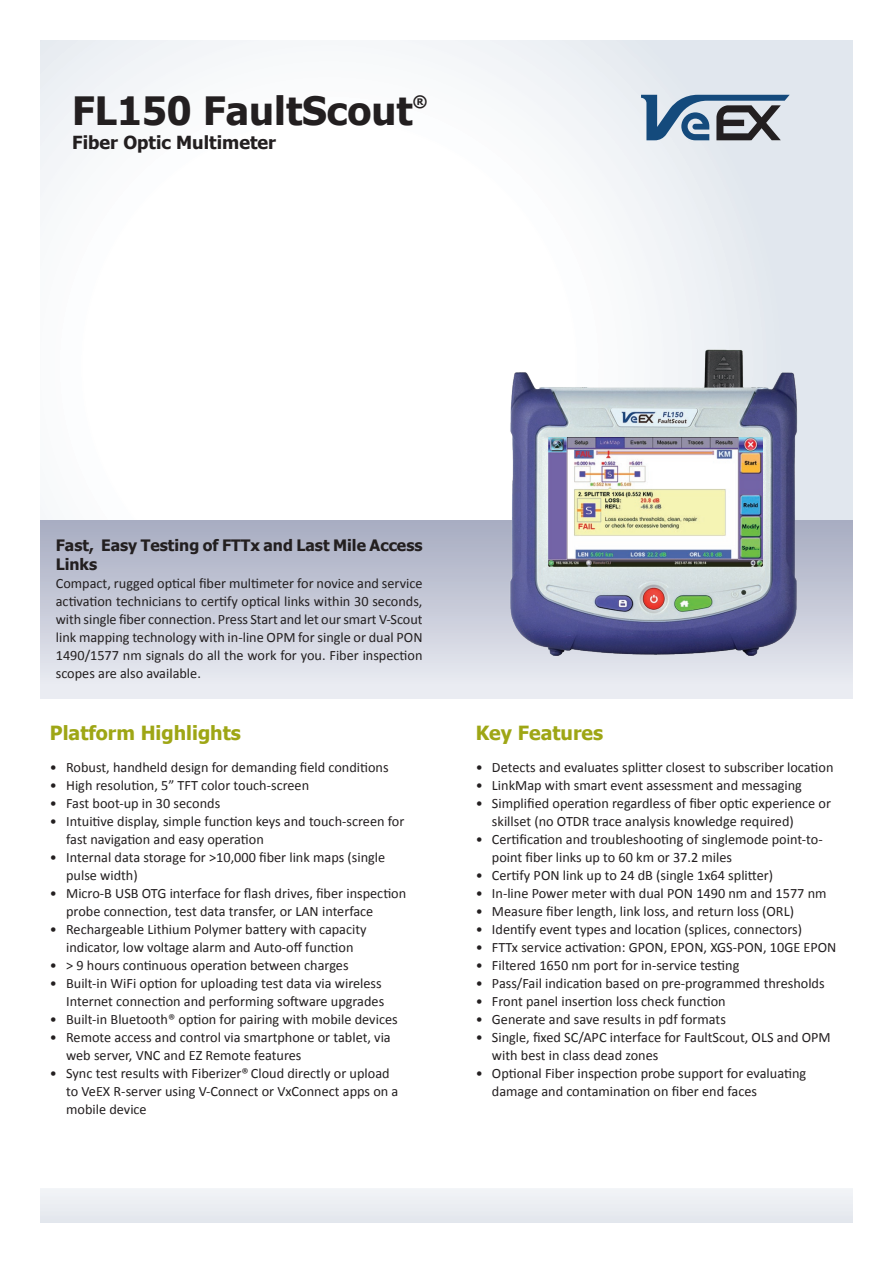
<style>
.page{position:relative;width:893px;height:1263px;background:#fff}
.page>*{position:absolute;margin:0;border:0;box-sizing:border-box;transform-origin:0 0}
.t1{font:700 39px "Tahoma";color:#231f20}
.t2{font:700 19.5px "Tahoma";color:#9ea615}
.t3{font:700 18px "Tahoma";color:#231f20}
.t4{font:700 15.75px/18.9px "Tahoma";color:#231f20}
.t5{font:14.25px/18px "Calibri";color:#231f20}
</style>
<div class="page">
<div style="left:40px;top:1188px;width:813px;height:34px;background:#eaedf2"></div>
<div style="left:40px;top:519px;width:813px;height:179px;background:linear-gradient(to bottom,#a6abc0,#edeef4)"></div>
<div style="left:40px;top:41px;width:813px;height:478px;background:linear-gradient(to right,#fff,#e8ecf2)"></div>
<svg style="left:641px;top:95px;width:149px;height:45px;background:#7f91a4"></svg>
<img style="left:509px;top:348px;width:288px;height:307px">
<img style="left:549px;top:438px;width:213px;height:128px">
<h1 class="t1" style="left:72px;top:83px;width:342px">FL150 FaultScout</h1>
<p class="t4" style="left:413px;top:90px;width:16px">®</p>
<p class="t3" style="left:72px;top:130px;width:205px">Fiber Optic Multimeter</p>
<p class="t4" style="left:56px;top:535px;width:368px">Fast, Easy Testing of FTTx and Last Mile Access<br>Links</p>
<p class="t5" style="left:56px;top:574px;width:368px;text-align:justify">Compact, rugged optical fiber multimeter for novice and service activation technicians to certify optical links within 30 seconds, with single fiber connection. Press Start and let our smart V-Scout link mapping technology with in-line OPM for single or dual PON 1490/1577 nm signals do all the work for you. Fiber inspection scopes are also available.</p>
<h2 class="t2" style="left:50px;top:719px;width:192px">Platform Highlights</h2>
<p class="t5" style="left:50px;top:758px;width:340px">• Robust, handheld design for demanding field conditions</p>
<p class="t5" style="left:50px;top:776px;width:261px">• High resolution, 5” TFT color touch-screen</p>
<p class="t5" style="left:50px;top:794px;width:172px">• Fast boot-up in 30 seconds</p>
<p class="t5" style="left:66px;top:812px;width:340px;text-indent:-16px">• Intuitive display, simple function keys and touch-screen for fast navigation and easy operation</p>
<p class="t5" style="left:66px;top:848px;width:321px;text-indent:-16px">• Internal data storage for &gt;10,000 fiber link maps (single pulse width)</p>
<p class="t5" style="left:66px;top:884px;width:342px;text-indent:-16px">• Micro-B USB OTG interface for flash drives, fiber inspection probe connection, test data transfer, or LAN interface</p>
<p class="t5" style="left:50px;top:920px;width:318px;text-align:center">• Rechargeable Lithium Polymer battery with capacity indicator, low voltage alarm and Auto-off function</p>
<p class="t5" style="left:50px;top:956px;width:300px">• &gt; 9 hours continuous operation between charges</p>
<p class="t5" style="left:50px;top:974px;width:336px;text-align:right">• Built-in WiFi option for uploading test data via wireless<br>Internet connection and performing software upgrades</p>
<p class="t5" style="left:50px;top:1010px;width:349px">• Built-in Bluetooth® option for pairing with mobile devices</p>
<p class="t5" style="left:66px;top:1028px;width:326px;text-indent:-16px">• Remote access and control via smartphone or tablet, via web server, VNC and EZ Remote features</p>
<p class="t5" style="left:66px;top:1064px;width:334px;text-indent:-16px">• Sync test results with Fiberizer® Cloud directly or upload to VeEX R-server using V-Connect or VxConnect apps on a mobile device</p>
<h2 class="t2" style="left:476px;top:719px;width:129px">Key Features</h2>
<p class="t5" style="left:476px;top:758px;width:359px">• Detects and evaluates splitter closest to subscriber location</p>
<p class="t5" style="left:476px;top:776px;width:328px">• LinkMap with smart event assessment and messaging</p>
<p class="t5" style="left:492px;top:794px;width:341px;text-indent:-16px">• Simplified operation regardless of fiber optic experience or skillset (no OTDR trace analysis knowledge required)</p>
<p class="t5" style="left:492px;top:830px;width:332px;text-indent:-16px">• Certification and troubleshooting of singlemode point-to&shy;point fiber links up to 60 km or 37.2 miles</p>
<p class="t5" style="left:476px;top:866px;width:299px">• Certify PON link up to 24 dB (single 1x64 splitter)</p>
<p class="t5" style="left:476px;top:884px;width:352px">• In-line Power meter with dual PON 1490 nm and 1577 nm</p>
<p class="t5" style="left:476px;top:902px;width:320px">• Measure fiber length, link loss, and return loss (ORL)</p>
<p class="t5" style="left:476px;top:920px;width:328px">• Identify event types and location (splices, connectors)</p>
<p class="t5" style="left:476px;top:938px;width:362px">• FTTx service activation: GPON, EPON, XGS-PON, 10GE EPON</p>
<p class="t5" style="left:476px;top:956px;width:265px">• Filtered 1650 nm port for in-service testing</p>
<p class="t5" style="left:476px;top:974px;width:350px">• Pass/Fail indication based on pre-programmed thresholds</p>
<p class="t5" style="left:476px;top:992px;width:251px">• Front panel insertion loss check function</p>
<p class="t5" style="left:476px;top:1010px;width:252px">• Generate and save results in pdf formats</p>
<p class="t5" style="left:492px;top:1028px;width:340px;text-indent:-16px">• Single, fixed SC/APC interface for FaultScout, OLS and OPM with best in class dead zones</p>
<p class="t5" style="left:492px;top:1064px;width:316px;text-indent:-16px">• Optional Fiber inspection probe support for evaluating damage and contamination on fiber end faces</p>
</div>
